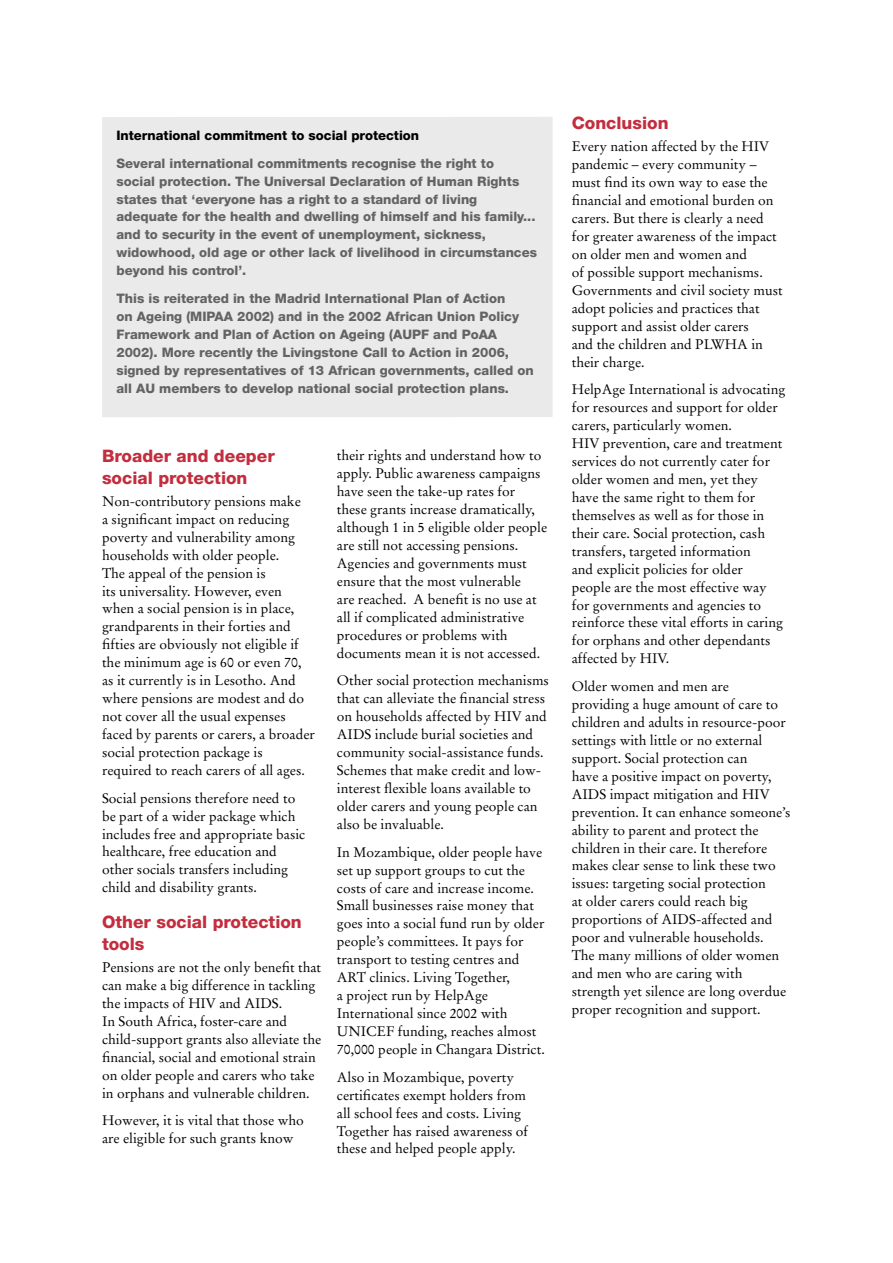
<style>
.page{position:relative;width:893px;height:1263px;background:#fff}
.page>*{position:absolute;margin:0;border:0;box-sizing:border-box;transform-origin:0 0}
.t1{font:800 17.25px/22px "Helvetica Neue LT Std";color:#c32e3f}
.t2{font:13.8px/18px "Stempel Garamond";color:#000}
.t3{font:800 13.05px/18px "Helvetica Neue LT Std";color:#636363}
.t4{font:800 13.05px "Helvetica Neue LT Std";color:#000}
</style>
<div class="page">
<div style="left:102px;top:117px;width:450px;height:300px;background:#eaeaea"></div>
<p class="t4" style="left:116px;top:130px;width:304px">International commitment to social protection</p>
<p class="t3" style="left:116px;top:155px;width:422px">Several international commitments recognise the right to<br>social protection. The Universal Declaration of Human Rights states that ‘everyone has a right to a standard of living adequate for the health and dwelling of himself and his family... and to security in the event of unemployment, sickness, widowhood, old age or other lack of livelihood in circumstances beyond his control’.</p>
<p class="t3" style="left:116px;top:291px;width:419px">This is reiterated in the Madrid International Plan of Action<br>on Ageing (MIPAA 2002) and in the 2002 African Union Policy Framework and Plan of Action on Ageing (AUPF and PoAA 2002). More recently the Livingstone Call to Action in 2006, signed by representatives of 13 African governments, called on all AU members to develop national social protection plans.</p>
<p class="t1" style="left:102px;top:446px;width:174px">Broader and deeper social protection</p>
<p class="t2" style="left:102px;top:493px;width:214px">Non-contributory pensions make<br>a significant impact on reducing poverty and vulnerability among households with older people.<br>The appeal of the pension is<br>its universality. However, even when a social pension is in place, grandparents in their forties and fifties are obviously not eligible if the minimum age is 60 or even 70, as it currently is in Lesotho. And where pensions are modest and do not cover all the usual expenses faced by parents or carers, a broader social protection package is required to reach carers of all ages.</p>
<p class="t2" style="left:102px;top:790px;width:205px">Social pensions therefore need to be part of a wider package which includes free and appropriate basic healthcare, free education and other socials transfers including child and disability grants.</p>
<p class="t1" style="left:102px;top:913px;width:201px">Other social protection tools</p>
<p class="t2" style="left:102px;top:960px;width:221px">Pensions are not the only benefit that can make a big difference in tackling the impacts of HIV and AIDS.<br>In South Africa, foster-care and child-support grants also alleviate the financial, social and emotional strain on older people and carers who take in orphans and vulnerable children.</p>
<p class="t2" style="left:102px;top:1113px;width:203px">However, it is vital that those who are eligible for such grants know</p>
<p class="t2" style="left:337px;top:448px;width:212px">their rights and understand how to apply. Public awareness campaigns have seen the take-up rates for these grants increase dramatically, although 1 in 5 eligible older people are still not accessing pensions.<br>Agencies and governments must ensure that the most vulnerable<br>are reached. A benefit is no use at all if complicated administrative procedures or problems with documents mean it is not accessed.</p>
<p class="t2" style="left:337px;top:673px;width:213px">Other social protection mechanisms that can alleviate the financial stress on households affected by HIV and AIDS include burial societies and community social-assistance funds.<br>Schemes that make credit and low&shy;interest flexible loans available to older carers and young people can also be invaluable.</p>
<p class="t2" style="left:337px;top:844px;width:209px">In Mozambique, older people have set up support groups to cut the costs of care and increase income.<br>Small businesses raise money that goes into a social fund run by older people’s committees. It pays for transport to testing centres and<br>ART clinics. Living Together,<br>a project run by HelpAge<br>International since 2002 with<br>UNICEF funding, reaches almost<br>70,000 people in Changara District.</p>
<p class="t2" style="left:337px;top:1069px;width:193px">Also in Mozambique, poverty certificates exempt holders from all school fees and costs. Living<br>Together has raised awareness of these and helped people apply.</p>
<p class="t1" style="left:571px;top:114px;width:98px">Conclusion</p>
<p class="t2" style="left:571px;top:139px;width:212px">Every nation affected by the HIV pandemic – every community – must find its own way to ease the financial and emotional burden on carers. But there is clearly a need for greater awareness of the impact on older men and women and<br>of possible support mechanisms.<br>Governments and civil society must adopt policies and practices that support and assist older carers<br>and the children and PLWHA in their charge.</p>
<p class="t2" style="left:571px;top:382px;width:215px">HelpAge International is advocating for resources and support for older carers, particularly women.<br>HIV prevention, care and treatment services do not currently cater for older women and men, yet they have the same right to them for themselves as well as for those in their care. Social protection, cash transfers, targeted information<br>and explicit policies for older people are the most effective way for governments and agencies to reinforce these vital efforts in caring for orphans and other dependants affected by HIV.</p>
<p class="t2" style="left:571px;top:679px;width:220px">Older women and men are<br>providing a huge amount of care to children and adults in resource-poor settings with little or no external support. Social protection can<br>have a positive impact on poverty, AIDS impact mitigation and HIV prevention. It can enhance someone’s ability to parent and protect the children in their care. It therefore makes clear sense to link these two issues: targeting social protection<br>at older carers could reach big proportions of AIDS-affected and poor and vulnerable households.<br>The many millions of older women and men who are caring with strength yet silence are long overdue proper recognition and support.</p>
</div>
